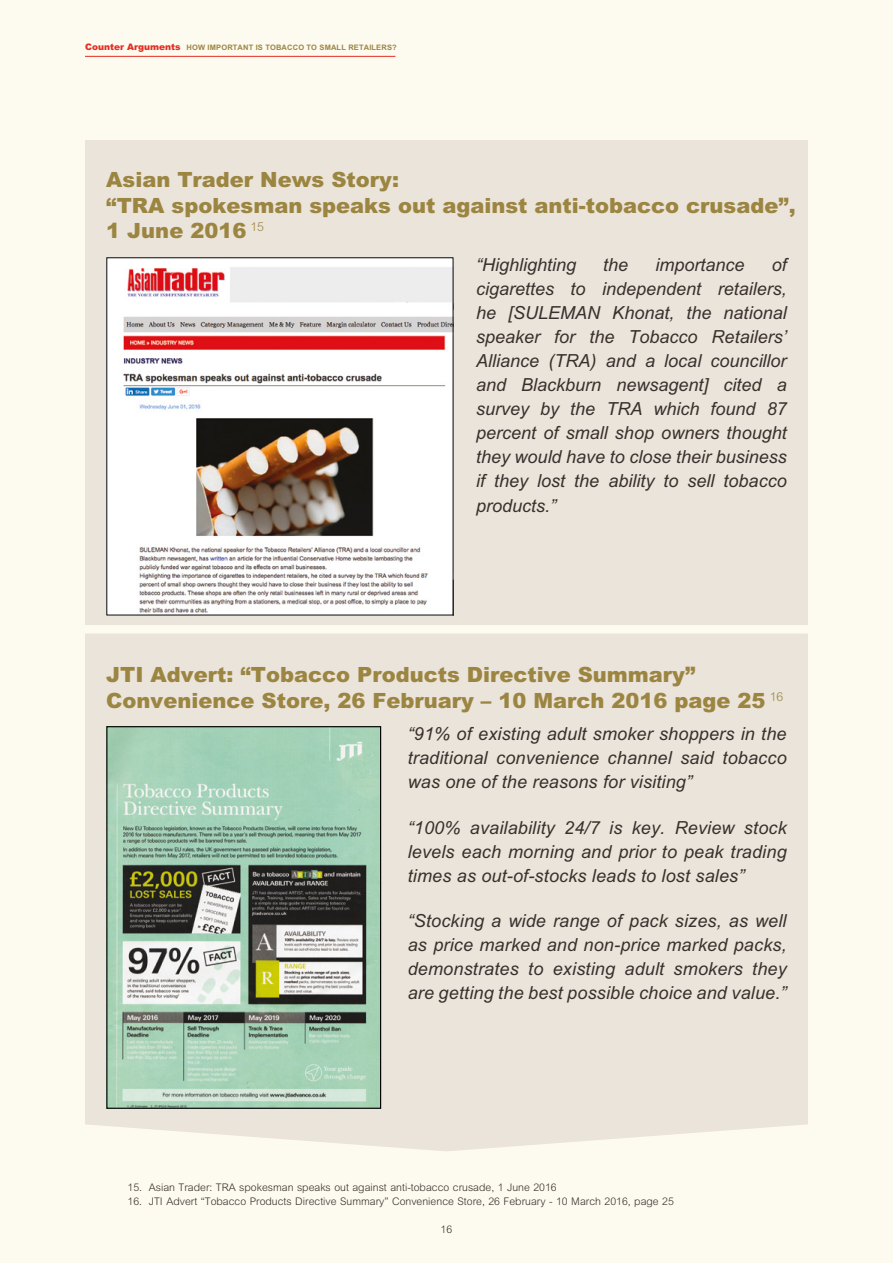
<style>
.page{position:relative;width:893px;height:1263px;background:#fdfaef}
.page>*{position:absolute;margin:0;border:0;box-sizing:border-box;transform-origin:0 0}
.t1{font:900 21px/25.5px "M Arial";color:#9b8541}
.t2{font:italic 18px/24.2px "M Arial";letter-spacing:.01em;color:#3a2f2d;text-align:justify}
.t3{font:300 10.5px "M Arial";color:#3a2f2d}
.t4{font:700 7.5px "M Arial";letter-spacing:.02em;color:#9b8541}
.s1{font-weight:900;font-size:9px;color:#e42d22}
</style>
<div class="page">
<hr style="left:85px;top:56px;width:310px;height:1px;background:#e42d22">
<div style="left:85px;top:140px;width:723px;height:485px;background:#eae4da"></div>
<div style="left:85px;top:634px;width:723px;height:517px;background:#eae4da"></div>
<img style="left:108px;top:259px;width:344px;height:354px">
<img style="left:108px;top:728px;width:271px;height:379px">
<div style="left:106px;top:726px;width:275px;height:383px;border:1px solid #000"></div>
<p class="t4" style="left:85px;top:43px;width:313px"><span class="s1">Counter Arguments</span> HOW IMPORTANT IS TOBACCO TO SMALL RETAILERS?</p>
<p class="t1" style="left:106px;top:166px;width:691px">Asian Trader News Story:<br>“TRA spokesman speaks out against anti-tobacco crusade”,<br>1 June 2016 <sup>15</sup></p>
<p class="t2" style="left:476px;top:252px;width:102px">“Highlighting</p>
<p class="t2" style="left:603px;top:252px;width:27px">the</p>
<p class="t2" style="left:655px;top:252px;width:91px">importance</p>
<p class="t2" style="left:476px;top:252px;width:312px;text-indent:296px">of cigarettes to independent retailers, he [SULEMAN Khonat, the national speaker for the Tobacco Retailers’ Alliance (TRA) and a local councillor and Blackburn newsagent] cited a survey by the TRA which found 87 percent of small shop owners thought they would have to close their business if they lost the ability to sell tobacco products.”</p>
<p class="t1" style="left:106px;top:661px;width:678px">JTI Advert: “Tobacco Products Directive Summary”<br>Convenience Store, 26 February – 10 March 2016 page 25 <sup>16</sup></p>
<p class="t2" style="left:408px;top:722px;width:380px">“91% of existing adult smoker shoppers in the traditional convenience channel said tobacco was one of the reasons for visiting”</p>
<p class="t2" style="left:408px;top:815px;width:380px">“100% availability 24/7 is key. Review stock levels each morning and prior to peak trading times as out-of-stocks leads to lost sales”</p>
<p class="t2" style="left:408px;top:908px;width:380px">“Stocking a wide range of pack sizes, as well as price marked and non-price marked packs, demonstrates to existing adult smokers they are getting the best possible choice and value.”</p>
<p class="t3" style="left:128px;top:1181px;width:431px">15. Asian Trader: TRA spokesman speaks out against anti-tobacco crusade, 1 June 2016</p>
<p class="t3" style="left:128px;top:1195px;width:548px">16. JTI Advert “Tobacco Products Directive Summary” Convenience Store, 26 February - 10 March 2016, page 25</p>
<p class="t3" style="left:441px;top:1223px;width:13px">16</p>
</div>
